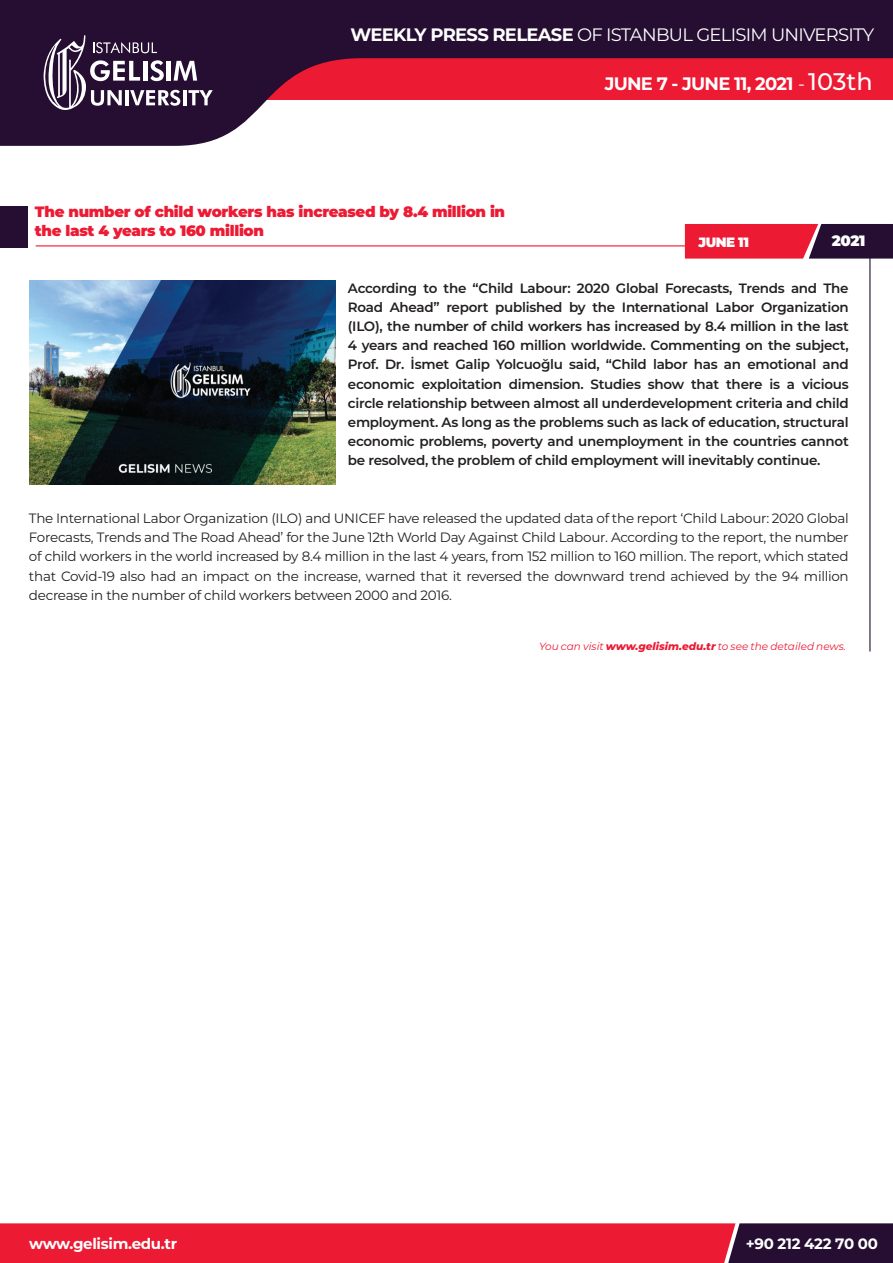
<style>
.page{position:relative;width:893px;height:1263px;background:#fff}
.page>*{position:absolute;margin:0;border:0;box-sizing:border-box;transform-origin:0 0}
.t1{font:18px "Montserrat";letter-spacing:-.04em;color:#fff}
.t2{font:700 18px "Montserrat";letter-spacing:-.04em;color:#fff}
.t3{font:900 15px/19.5px "Montserrat";letter-spacing:-.02em;color:#ed1a33}
.t4{font:700 15px "Montserrat";letter-spacing:-.02em;color:#fff}
.t5{font:900 15px "Montserrat";color:#fff}
.t6{font:600 13.5px/19.2px "Montserrat";letter-spacing:-.02em;color:#231f20;text-align:justify}
.t7{font:13.5px/19.2px "Montserrat";letter-spacing:-.02em;color:#231f20;text-align:justify}
.t8{font:900 13.5px "Montserrat";letter-spacing:-.04em;color:#fff}
.t9{font:italic 10.5px "Montserrat";color:#ed1a33}
.s1{font-weight:700}
.s2{font-weight:400}
.s3{font-weight:500;font-size:24px}
.s4{font-weight:800}
</style>
<div class="page">
<svg style="left:0;top:0;width:893px;height:146px;fill:#250e31"></svg>
<svg style="left:0;top:1223px;width:893px;height:40px;background:#c91b35"></svg>
<svg style="left:40px;top:35px;width:173px;height:76px"></svg>
<hr style="left:869px;top:253px;width:1px;height:398px;background:#250e31">
<img style="left:30px;top:281px;width:305px;height:204px">
<hr style="left:36px;top:245px;width:679px;height:1px;background:#ed1a33">
<div style="left:0;top:206px;width:28px;height:42px;background:#250e31"></div>
<svg style="left:685px;top:224px;width:208px;height:35px;background:#a31c38"></svg>
<h1 class="t1" style="left:350px;top:22px;width:525px"><span class="s1">WEEKLY PRESS RELEASE</span> OF ISTANBUL GELISIM UNIVERSITY</h1>
<p class="t3" style="left:35px;top:200px;width:472px">The number of child workers has increased by 8.4 million in the last 4 years to 160 million</p>
<h1 class="t2" style="left:605px;top:70px;width:270px">JUNE 7 - JUNE 11, 2021 <span class="s2">-</span> <span class="s3">103th</span></h1>
<p class="t8" style="left:699px;top:232px;width:52px">JUNE 11</p>
<p class="t5" style="left:832px;top:230px;width:35px">2021</p>
<p class="t6" style="left:348px;top:278px;width:502px">According to the “Child Labour: 2020 Global Forecasts, Trends and The Road Ahead” report published by the International Labor Organization (ILO), the number of child workers has increased by 8.4 million in the last 4 years and reached 160 million worldwide. Commenting on the subject, Prof. Dr. İsmet Galip Yolcuoğlu said, “Child labor has an emotional and economic exploitation dimension. Studies show that there is a vicious circle relationship between almost all underdevelopment criteria and child employment. As long as the problems such as lack of education, structural economic problems, poverty and unemployment in the countries cannot be resolved, the problem of child employment will inevitably continue.</p>
<p class="t7" style="left:29px;top:508px;width:821px">The International Labor Organization (ILO) and UNICEF have released the updated data of the report ‘Child Labour: 2020 Global Forecasts, Trends and The Road Ahead’ for the June 12th World Day Against Child Labour. According to the report, the number of child workers in the world increased by 8.4 million in the last 4 years, from 152 million to 160 million. The report, which stated that Covid-19 also had an impact on the increase, warned that it reversed the downward trend achieved by the 94 million decrease in the number of child workers between 2000 and 2016.</p>
<p class="t9" style="left:539px;top:639px;width:309px">You can visit <span class="s4">www.gelisim.edu.tr</span> to see the detailed news.</p>
<p class="t4" style="left:29px;top:1233px;width:150px">www.gelisim.edu.tr</p>
<p class="t4" style="left:746px;top:1233px;width:134px">+90 212 422 70 00</p>
</div>
